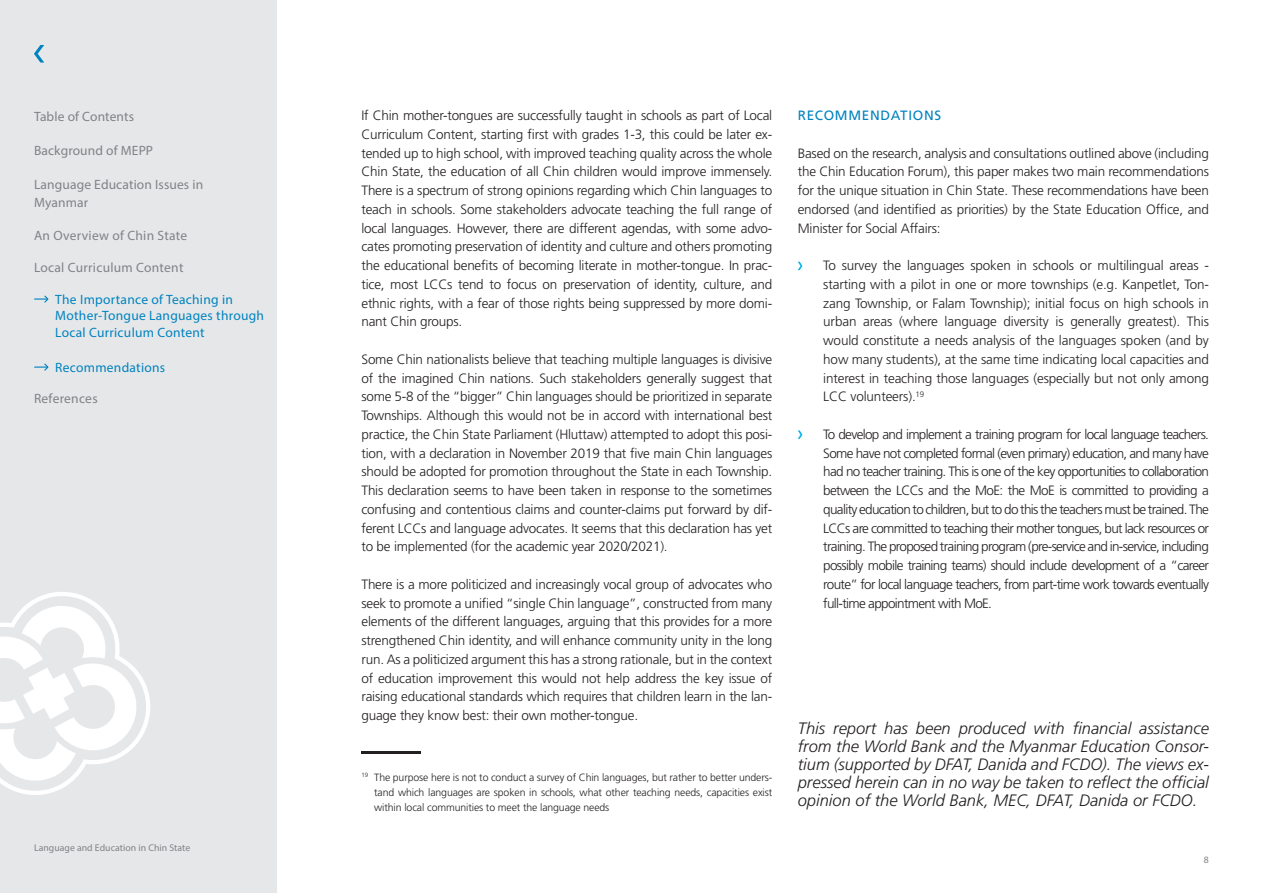
<style>
.page{position:relative;width:1263px;height:893px;background:#fff}
.page>*{position:absolute;margin:0;border:0;box-sizing:border-box;transform-origin:0 0}
.t1{font:italic 300 16.5px/18px "Frutiger LT Std";color:#231f20;text-align:justify}
.Grundschrift{font:300 13.5px/18.8px "Frutiger LT Std";letter-spacing:-.015em;color:#231f20;text-align:justify}
.Grundschrift-2{font:13.5px/17.7px "Myriad Pro";letter-spacing:.01em;color:#808285}
.Grundschrift-3{font:13.5px/16.5px "Myriad Pro";letter-spacing:.02em;color:#0083bf}
.Vorstand{font:13.5px "Frutiger LT Std";letter-spacing:.05em;color:#0083bf}
.t2{font:300 10.5px/15px "Frutiger LT Std";letter-spacing:-.01em;color:#231f20;text-align:justify}
.Grundschrift-4{font:9.75px "Myriad Pro";letter-spacing:.005em;color:#808285}
</style>
<div class="page">
<div style="left:0;top:0;width:276px;height:893px;background:#e6e7e9"></div>
<svg style="left:798px;top:262px;width:4px;height:8px"></svg>
<svg style="left:798px;top:430px;width:4px;height:9px"></svg>
<svg style="left:0;top:592px;width:150px;height:203px"></svg>
<svg style="left:34px;top:45px;width:10px;height:18px"></svg>
<svg style="left:35px;top:295px;width:14px;height:8px"></svg>
<hr style="left:361px;top:751px;width:60px;height:3px;background:#231f20">
<svg style="left:35px;top:363px;width:14px;height:8px"></svg>
<p class="Grundschrift-2" style="left:34px;top:107px;width:102px">Table of Contents</p>
<p class="Grundschrift-2" style="left:34px;top:141px;width:121px">Background of MEPP</p>
<p class="Grundschrift-2" style="left:34px;top:175px;width:171px">Language Education Issues in<br>Myanmar</p>
<p class="Grundschrift-2" style="left:34px;top:226px;width:155px">An Overview of Chin State</p>
<p class="Grundschrift-2" style="left:34px;top:258px;width:151px">Local Curriculum Content</p>
<p class="Grundschrift-3" style="left:55px;top:291px;width:210px">The Importance of Teaching in<br>Mother-Tongue Languages through<br>Local Curriculum Content</p>
<p class="Grundschrift-3" style="left:55px;top:359px;width:111px">Recommendations</p>
<p class="Grundschrift-2" style="left:34px;top:390px;width:65px">References</p>
<p class="Grundschrift-4" style="left:34px;top:842px;width:158px">Language and Education in Chin State</p>
<p class="Grundschrift" style="left:361px;top:106px;width:412px">If Chin mother-tongues are successfully taught in schools as part of Local Curriculum Content, starting first with grades 1-3, this could be later ex&shy;tended up to high school, with improved teaching quality across the whole Chin State, the education of all Chin children would improve immensely.<br>There is a spectrum of strong opinions regarding which Chin languages to teach in schools. Some stakeholders advocate teaching the full range of local languages. However, there are different agendas, with some advo&shy;cates promoting preservation of identity and culture and others promoting the educational benefits of becoming literate in mother-tongue. In prac&shy;tice, most LCCs tend to focus on preservation of identity, culture, and ethnic rights, with a fear of those rights being suppressed by more domi&shy;nant Chin groups.</p>
<p class="Grundschrift" style="left:361px;top:350px;width:412px">Some Chin nationalists believe that teaching multiple languages is divisive of the imagined Chin nations. Such stakeholders generally suggest that some 5-8 of the “bigger” Chin languages should be prioritized in separate Townships. Although this would not be in accord with international best practice, the Chin State Parliament (Hluttaw) attempted to adopt this posi&shy;tion, with a declaration in November 2019 that five main Chin languages should be adopted for promotion throughout the State in each Township.<br>This declaration seems to have been taken in response to the sometimes confusing and contentious claims and counter-claims put forward by dif&shy;ferent LCCs and language advocates. It seems that this declaration has yet to be implemented (for the academic year 2020/2021).</p>
<p class="Grundschrift" style="left:361px;top:575px;width:412px">There is a more politicized and increasingly vocal group of advocates who seek to promote a unified “single Chin language”, constructed from many elements of the different languages, arguing that this provides for a more strengthened Chin identity, and will enhance community unity in the long run. As a politicized argument this has a strong rationale, but in the context of education improvement this would not help address the key issue of raising educational standards which requires that children learn in the lan&shy;guage they know best: their own mother-tongue.</p>
<p class="t2" style="left:374px;top:770px;width:400px;text-indent:-13px"><sup>19</sup> The purpose here is not to conduct a survey of Chin languages, but rather to better unders&shy;tand which languages are spoken in schools, what other teaching needs, capacities exist within local communities to meet the language needs</p>
<p class="Vorstand" style="left:798px;top:107px;width:145px">RECOMMENDATIONS</p>
<p class="Grundschrift" style="left:798px;top:144px;width:413px">Based on the research, analysis and consultations outlined above (including the Chin Education Forum), this paper makes two main recommendations for the unique situation in Chin State. These recommendations have been endorsed (and identified as priorities) by the State Education Office, and Minister for Social Affairs:</p>
<p class="Grundschrift" style="left:823px;top:256px;width:387px">To survey the languages spoken in schools or multilingual areas - starting with a pilot in one or more townships (e.g. Kanpetlet, Ton&shy;zang Township, or Falam Township); initial focus on high schools in urban areas (where language diversity is generally greatest). This would constitute a needs analysis of the languages spoken (and by how many students), at the same time indicating local capacities and interest in teaching those languages (especially but not only among LCC volunteers).<sup>19</sup></p>
<p class="Grundschrift" style="left:823px;top:425px;width:387px">To develop and implement a training program for local language teachers.<br>Some have not completed formal (even primary) education, and many have had no teacher training. This is one of the key opportunities to collaboration between the LCCs and the MoE: the MoE is committed to providing a quality education to children, but to do this the teachers must be trained. The LCCs are committed to teaching their mother tongues, but lack resources or training. The proposed training program (pre-service and in-service, including possibly mobile training teams) should include development of a “career route” for local language teachers, from part-time work towards eventually full-time appointment with MoE.</p>
<p class="t1" style="left:798px;top:720px;width:413px">This report has been produced with financial assistance from the World Bank and the Myanmar Education Consor&shy;tium (supported by DFAT, Danida and FCDO). The views ex&shy;pressed herein can in no way be taken to reflect the official opinion of the World Bank, MEC, DFAT, Danida or FCDO.</p>
<p class="Grundschrift-4" style="left:1204px;top:854px;width:7px">8</p>
</div>
